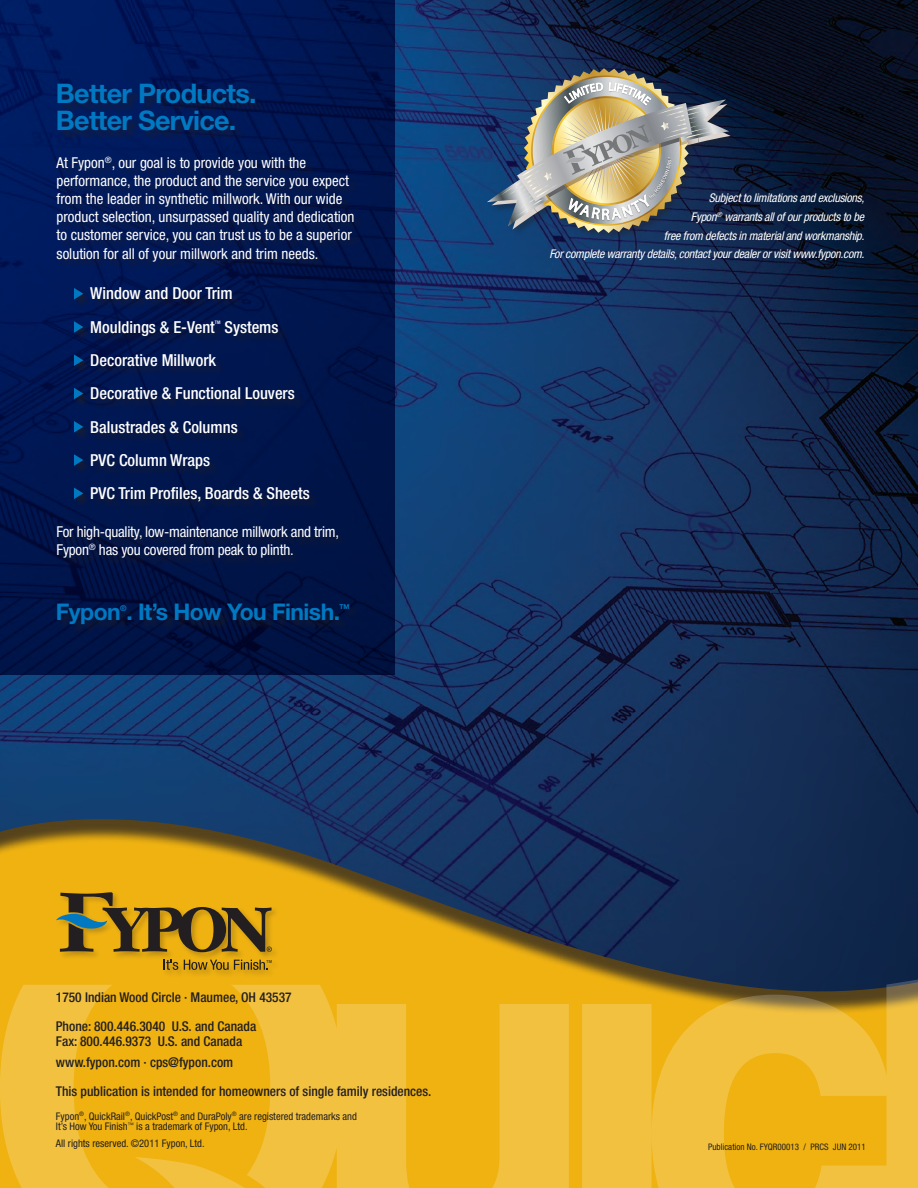
<style>
.page{position:relative;width:918px;height:1188px;background:#fff}
.page>*{position:absolute;margin:0;border:0;box-sizing:border-box;transform-origin:0 0}
.t1{font:700 27px/27px "Helvetica Neue LT Std";letter-spacing:-.025em;color:#0079c2}
.t2{font:700 22.95px "Helvetica Neue LT Std";letter-spacing:-.025em;color:#0079c2}
.t3{font:500 condensed 16.5px/33.3px "Helvetica Neue LT Std";color:#fff}
.t4{font:condensed 15px/18px "Helvetica Neue LT Std";color:#fff}
.t5{font:500 condensed 13.5px/28.5px "Helvetica Neue LT Std";color:#231f20}
.t6{font:italic condensed 12px/18.8px "Helvetica Neue LT Std";letter-spacing:-.02em;color:#fff;text-align:right}
.t7{font:condensed 10.5px/10.4px "Helvetica Neue LT Std";color:#231f20}
.t8{font:condensed 9px "Helvetica Neue LT Std";color:#231f20}
.t9{font:700 8.1px "Helvetica Neue LT Std";color:#0079c2}
.t10{font:700 6.75px "Helvetica Neue LT Std";color:#0079c2}
.t11{font:500 condensed 4.8px "Helvetica Neue LT Std";color:#fff}
.t12{font:condensed 4.05px "Helvetica Neue";color:#231f20;scale:1.11 1}
</style>
<div class="page">
<img style="left:0;top:0;width:918px;height:903px">
<div style="left:487px;top:67px;width:251px;height:174px;background:#231f20;opacity:.4"></div>
<img style="left:520px;top:64px;width:177px;height:180px">
<svg style="left:0;top:903px;width:918px;height:285px;background:#d0a32b"></svg>
<svg style="left:135px;top:1157px;width:256px;height:31px;background:#f1bc31"></svg>
<svg style="left:0;top:0;width:395px;height:675px;background:#00154f"></svg>
<div style="left:59px;top:85px;width:206px;height:56px;background:#231f20;opacity:.5"></div>
<div style="left:58px;top:157px;width:306px;height:411px;background:#231f20;opacity:.5"></div>
<div style="left:73px;top:287px;width:15px;height:17px;background:#231f20;opacity:.5"></div>
<svg style="left:74px;top:288px;width:9px;height:11px"></svg>
<div style="left:73px;top:320px;width:15px;height:17px;background:#231f20;opacity:.5"></div>
<svg style="left:74px;top:321px;width:9px;height:12px"></svg>
<div style="left:73px;top:354px;width:15px;height:17px;background:#231f20;opacity:.5"></div>
<svg style="left:74px;top:354px;width:9px;height:12px"></svg>
<div style="left:73px;top:387px;width:15px;height:17px;background:#231f20;opacity:.5"></div>
<svg style="left:74px;top:388px;width:9px;height:11px"></svg>
<div style="left:73px;top:420px;width:15px;height:17px;background:#06194a"></div>
<svg style="left:74px;top:421px;width:9px;height:12px"></svg>
<div style="left:73px;top:453px;width:15px;height:17px;background:#061847"></div>
<svg style="left:74px;top:454px;width:9px;height:12px"></svg>
<div style="left:73px;top:487px;width:15px;height:17px;background:#061745"></div>
<svg style="left:74px;top:488px;width:9px;height:11px"></svg>
<div style="left:58px;top:604px;width:301px;height:31px;background:#231f20;opacity:.5"></div>
<div style="left:55px;top:891px;width:225px;height:87px;background:#231f20;opacity:.25"></div>
<svg style="left:164px;top:960px;width:14px;height:10px"></svg>
<svg style="left:184px;top:960px;width:84px;height:10px"></svg>
<svg style="left:56px;top:892px;width:216px;height:60px;background:#9f7b1b"></svg>
<img style="left:487px;top:68px;width:244px;height:168px">
<h1 class="t1" style="left:56px;top:80px;width:202px">Better Products.<br>Better Service.</h1>
<p class="t4" style="left:57px;top:153px;width:300px">At Fypon<sup>®</sup>, our goal is to provide you with the performance, the product and the service you expect from the leader in synthetic millwork. With our wide product selection, unsurpassed quality and dedication to customer service, you can trust us to be a superior</p>
<p class="t4" style="left:57px;top:245px;width:263px">solution for all of your millwork and trim needs.</p>
<p class="t3" style="left:90px;top:277px;width:144px">Window and Door Trim<br>Mouldings &amp; E-Vent</p>
<p class="t11" style="left:215px;top:320px;width:7px">TM</p>
<p class="t3" style="left:224px;top:310px;width:56px">Systems</p>
<p class="t3" style="left:90px;top:343px;width:221px">Decorative Millwork<br>Decorative &amp; Functional Louvers<br>Balustrades &amp; Columns<br>PVC Column Wraps<br>PVC Trim Profiles, Boards &amp; Sheets</p>
<p class="t4" style="left:57px;top:523px;width:284px">For high-quality, low-maintenance millwork and trim,<br>Fypon<sup>®</sup> has you covered from peak to plinth.</p>
<h2 class="t2" style="left:56px;top:598px;width:286px">Fypon . It’s How You Finish.</h2>
<p class="t9" style="left:120px;top:603px;width:8px">®</p>
<p class="t10" style="left:340px;top:602px;width:11px">TM</p>
<p class="t12" style="left:267px;top:959px;width:6px">TM</p>
<p class="t6" style="left:549px;top:189px;width:317px">Subject to limitations and exclusions,<br>Fypon<sup>®</sup> warrants all of our products to be<br>free from defects in material and workmanship.<br>For complete warranty details, contact your dealer or visit www.fypon.com.</p>
<p class="t5" style="left:56px;top:983px;width:237px">1750 Indian Wood Circle · Maumee, OH 43537<br>Phone: 800.446.3040 U.S. and Canada</p>
<p class="t5" style="left:56px;top:1030px;width:188px;line-height:21.8px">Fax: 800.446.9373 U.S. and Canada www.fypon.com · cps@fypon.com</p>
<p class="t5" style="left:56px;top:1077px;width:377px">This publication is intended for homeowners of single family residences.</p>
<p class="t7" style="left:56px;top:1111px;width:303px">Fypon<sup>®</sup>, QuickRail<sup>®</sup>, QuickPost<sup>®</sup> and DuraPoly<sup>®</sup> are registered trademarks and<br>It’s How You Finish<sup>™</sup> is a trademark of Fypon, Ltd.</p>
<p class="t7" style="left:56px;top:1138px;width:150px">All rights reserved. ©2011 Fypon, Ltd.</p>
<p class="t8" style="left:708px;top:1142px;width:159px">Publication No. FYQR00013 / PRCS JUN 2011</p>
</div>
